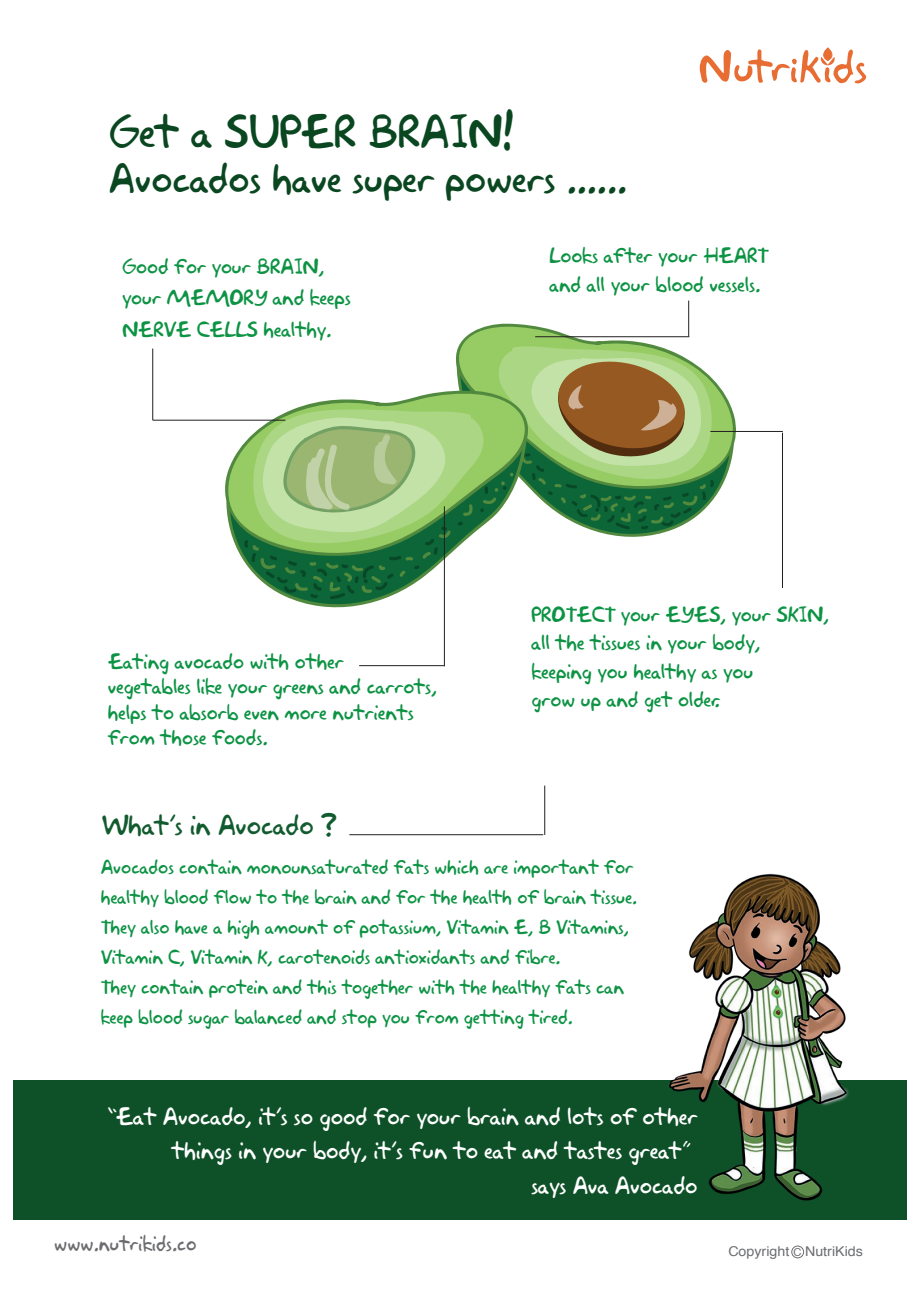
<style>
.page{position:relative;width:919px;height:1289px;background:#fff}
.page>*{position:absolute;margin:0;border:0;box-sizing:border-box;transform-origin:0 0}
.t1{font:42.15px "Akbar Plain";color:#0a4721}
.t2{font:37.5px "Akbar Plain";color:#0a4721}
.t3{font:25.5px "Akbar Plain";color:#125b2f}
.t4{font:22.05px/34.5px "Akbar Plain";color:#fff;text-align:right}
.t5{font:19.5px/28.5px "Akbar Plain";color:#0d9344}
.t6{font:19.5px "Akbar Plain";letter-spacing:.005em;color:#6c6d70;scale:.95 1}
.t7{font:18px/30px "Akbar Plain";color:#0d9344}
.t8{font:13.5px "Helvetica";color:#6c6d70;scale:1.05 1}
</style>
<div class="page">
<svg style="left:459px;top:323px;width:277px;height:166px"></svg>
<svg style="left:241px;top:557px;width:203px;height:60px"></svg>
<svg style="left:219px;top:419px;width:25px;height:138px"></svg>
<svg style="left:244px;top:346px;width:470px;height:253px"></svg>
<div style="left:13px;top:1080px;width:893px;height:139px;background:#0e5128"></div>
<svg style="left:699px;top:47px;width:167px;height:36px"></svg>
<hr style="left:535px;top:336px;width:154px;height:1px;background:#231f20">
<hr style="left:688px;top:300px;width:1px;height:36px;background:#231f20">
<div style="left:791px;top:1245px;width:13px;height:13px;border:1px solid #6c6d70;border-radius:50%"></div>
<hr style="left:444px;top:506px;width:1px;height:160px;background:#231f20">
<hr style="left:359px;top:665px;width:85px;height:1px;background:#231f20">
<hr style="left:544px;top:785px;width:1px;height:50px;background:#231f20">
<hr style="left:349px;top:834px;width:194px;height:1px;background:#231f20">
<hr style="left:153px;top:420px;width:132px;height:1px;background:#231f20">
<hr style="left:152px;top:348px;width:1px;height:72px;background:#231f20">
<hr style="left:710px;top:431px;width:72px;height:1px;background:#231f20">
<hr style="left:782px;top:432px;width:1px;height:156px;background:#231f20">
<img style="left:668px;top:873px;width:181px;height:328px">
<p class="t1" style="left:109px;top:98px;width:405px">Get a SUPER BRAIN!</p>
<p class="t2" style="left:109px;top:148px;width:519px">Avocados have super powers ......</p>
<p class="t5" style="left:122px;top:249px;width:230px;line-height:31.5px">Good for your BRAIN, your MEMORY and keeps<br>NERVE CELLS healthy.</p>
<p class="t5" style="left:549px;top:240px;width:220px">Looks after your HEART and all your blood vessels.</p>
<p class="t5" style="left:108px;top:647px;width:330px;line-height:25.5px">Eating avocado with other<br>vegetables like your greens and carrots, helps to absorb even more nutrients from those foods.</p>
<p class="t3" style="left:101px;top:804px;width:237px">What’s in Avocado ?</p>
<p class="t5" style="left:531px;top:598px;width:299px">PROTECT your EYES, your SKIN, all the tissues in your body,<br>keeping you healthy as you<br>grow up and get older.</p>
<p class="t7" style="left:101px;top:850px;width:537px">Avocados contain monounsaturated fats which are important for healthy blood flow to the brain and for the health of brain tissue.<br>They also have a high amount of potassium, Vitamin E, B Vitamins, Vitamin C, Vitamin K, carotenoids antioxidants and fibre.<br>They contain protein and this together with the healthy fats can keep blood sugar balanced and stop you from getting tired.</p>
<p class="t4" style="left:107px;top:1097px;width:592px">“Eat Avocado, it’s so good for your brain and lots of other things in your body, it’s fun to eat and tastes great”<br>says Ava Avocado</p>
<p class="t6" style="left:54px;top:1227px;width:151px">www.nutrikids.co</p>
<p class="t8" style="left:728px;top:1241px;width:130px">Copyright NutriKids</p>
</div>
